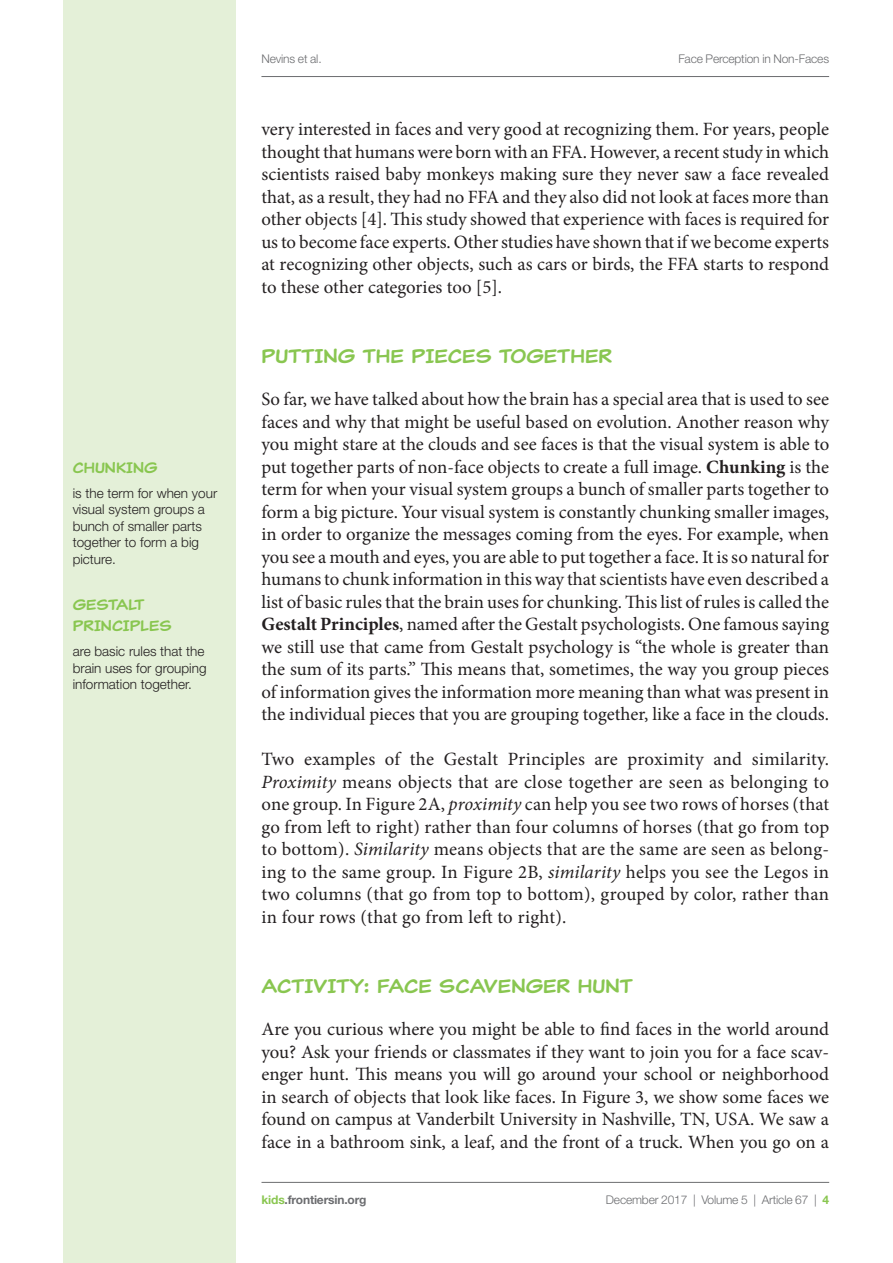
<style>
.page{position:relative;width:893px;height:1263px;background:#fff}
.page>*{position:absolute;margin:0;border:0;box-sizing:border-box;transform-origin:0 0}
.t1{font:19.5px "Classic Comic";color:#89c650}
.t2{font:18.75px/22.5px "Minion Pro";color:#231f20;text-align:justify}
.t3{font:15px "Classic Comic";color:#89c650}
.t4{font:300 13.5px/16.5px "Helvetica Neue LT Std";color:#231f20}
.t5{font:300 12px "Helvetica Neue LT Std";letter-spacing:-.015em;color:#6c6d70}
.t6{font:700 12px "Helvetica Neue LT Std";letter-spacing:-.015em;color:#6c6d70}
.s1{font-weight:700}
.s2{font-style:italic}
.s3{color:#89c650}
.s4{font-weight:700;color:#89c650}
</style>
<div class="page">
<div style="left:64px;top:0;width:172px;height:1263px;background:#e4f0d8"></div>
<hr style="left:261px;top:76px;width:568px;height:1px;background:#6c6d70">
<hr style="left:261px;top:1182px;width:568px;height:1px;background:#6c6d70">
<p class="t3" style="left:73px;top:458px;width:86px">CHUNKING</p>
<p class="t4" style="left:73px;top:484px;width:146px">is the term for when your visual system groups a bunch of smaller parts together to form a big picture.</p>
<p class="t3" style="left:73px;top:595px;width:13px">GES</p>
<p class="t3" style="left:108px;top:595px;width:38px">TALT</p>
<p class="t3" style="left:73px;top:616px;width:11px">PRI</p>
<p class="t3" style="left:101px;top:616px;width:60px">NCIPLES</p>
<p class="t4" style="left:73px;top:643px;width:135px">are basic rules that the brain uses for grouping information together.</p>
<p class="t5" style="left:261px;top:51px;width:62px">Nevins et al.</p>
<p class="t5" style="left:678px;top:51px;width:152px">Face Perception in Non-Faces</p>
<p class="t2" style="left:261px;top:118px;width:569px">very interested in faces and very good at recognizing them. For years, people thought that humans were born with an FFA. However, a recent study in which scientists raised baby monkeys making sure they never saw a face revealed that, as a result, they had no FFA and they also did not look at faces more than other objects [4]. This study showed that experience with faces is required for us to become face experts. Other studies have shown that if we become experts at recognizing other objects, such as cars or birds, the FFA starts to respond to these other categories too [5].</p>
<p class="t1" style="left:261px;top:343px;width:15px">PUTT</p>
<p class="t1" style="left:315px;top:343px;width:201px">ING TH E PIECES TOG</p>
<p class="t1" style="left:544px;top:343px;width:70px">ETHER</p>
<p class="t2" style="left:261px;top:388px;width:569px">So far, we have talked about how the brain has a special area that is used to see faces and why that might be useful based on evolution. Another reason why you might stare at the clouds and see faces is that the visual system is able to put together parts of non-face objects to create a full image. <span class="s1">Chunking</span> is the term for when your visual system groups a bunch of smaller parts together to form a big picture. Your visual system is constantly chunking smaller images, in order to organize the messages coming from the eyes. For example, when you see a mouth and eyes, you are able to put together a face. It is so natural for humans to chunk information in this way that scientists have even described a list of basic rules that the brain uses for chunking. This list of rules is called the <span class="s1">Gestalt Principles</span>, named after the Gestalt psychologists. One famous saying we still use that came from Gestalt psychology is “the whole is greater than the sum of its parts.” This means that, sometimes, the way you group pieces of information gives the information more meaning than what was present in the individual pieces that you are grouping together, like a face in the clouds.</p>
<p class="t2" style="left:261px;top:748px;width:569px">Two examples of the Gestalt Principles are proximity and similarity.<br><span class="s2">Proximity</span> means objects that are close together are seen as belonging to one group. In Figure 2A, <span class="s2">proximity</span> can help you see two rows of horses (that go from left to right) rather than four columns of horses (that go from top to bottom). <span class="s2">Similarity</span> means objects that are the same are seen as belong&shy;ing to the same group. In Figure 2B, <span class="s2">similarity</span> helps you see the Legos in two columns (that go from top to bottom), grouped by color, rather than in four rows (that go from left to right).</p>
<p class="t1" style="left:261px;top:973px;width:16px">ACT</p>
<p class="t1" style="left:305px;top:973px;width:166px">IVITY: FAC E SCAV</p>
<p class="t1" style="left:498px;top:973px;width:95px">ENGER HUNT</p>
<p class="t2" style="left:261px;top:1018px;width:569px">Are you curious where you might be able to find faces in the world around you? Ask your friends or classmates if they want to join you for a face scav&shy;enger hunt. This means you will go around your school or neighborhood in search of objects that look like faces. In Figure 3, we show some faces we found on campus at Vanderbilt University in Nashville, TN, USA. We saw a face in a bathroom sink, a leaf, and the front of a truck. When you go on a</p>
<p class="t6" style="left:261px;top:1192px;width:107px"><span class="s3">kids</span>.frontiersin.org</p>
<p class="t5" style="left:606px;top:1192px;width:225px">December 2017 | Volume 5 | Article 67 | <span class="s4">4</span></p>
</div>
